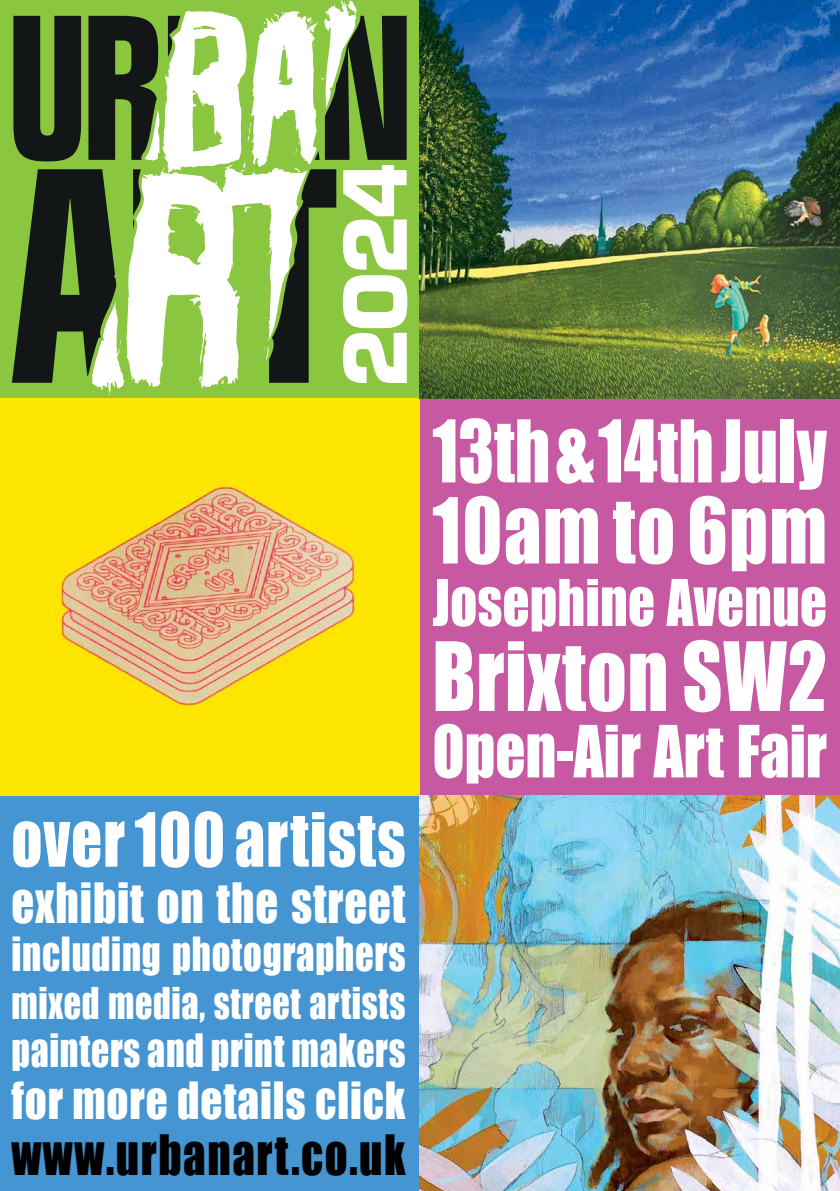
<style>
.page{position:relative;width:840px;height:1191px;background:#fff}
.page>*{position:absolute;margin:0;border:0;box-sizing:border-box;transform-origin:0 0}
.t1{font:88px "Impact";letter-spacing:.01em;color:#fff;scale:.89 1}
.t2{font:84px "Impact";letter-spacing:.02em;color:#fff;scale:.89 1}
.t3{font:79.8px "Impact";color:#fff;scale:.85 1}
.t4{font:69px "Impact";letter-spacing:.02em;color:#fff;scale:.88 1}
.t5{font:66.4px "Impact";color:#fff;scale:.89 1}
.t6{font:59.4px "Impact";letter-spacing:.005em;color:#fff;scale:.89 1}
.t7{font:51px "Impact";letter-spacing:.02em;color:#fff;scale:.88 1}
.t8{font:51px "Impact";letter-spacing:.035em;color:#000;scale:.88 1}
.t9{font:47px "Impact";letter-spacing:.02em;color:#fff;scale:.91 1}
.t10{font:43.2px "Impact";letter-spacing:.02em;color:#fff;scale:.85 1}
.t11{font:42.2px "Impact";letter-spacing:.02em;color:#fff;scale:.85 1}
.t12{font:40.2px "Impact";letter-spacing:.02em;color:#fff;scale:.85 1}
</style>
<div class="page">
<div style="left:0;top:0;width:427px;height:407px;background:#8ac63f"></div>
<svg style="left:92px;top:0;width:266px;height:395px"></svg>
<svg style="left:133px;top:169px;width:10px;height:60px"></svg>
<svg style="left:12px;top:169px;width:104px;height:214px"></svg>
<svg style="left:13px;top:16px;width:68px;height:145px"></svg>
<svg style="left:88px;top:16px;width:70px;height:144px"></svg>
<svg style="left:168px;top:16px;width:12px;height:41px"></svg>
<svg style="left:269px;top:16px;width:138px;height:367px"></svg>
<div style="left:0;top:790px;width:423px;height:401px;background:#4495d1"></div>
<div style="left:419px;top:398px;width:420px;height:397px;background:#c659a1"></div>
<img style="left:0;top:398px;width:419px;height:397px">
<img style="left:419px;top:0;width:420px;height:398px">
<img style="left:419px;top:795px;width:420px;height:396px">
<h3 class="t4" style="left:11px;top:786px;width:449px">over 100 artists</h3>
<p class="t7" style="left:11px;top:863px;width:449px">exhibit on the street</p>
<p class="t10" style="left:11px;top:920px;width:465px">including photographers</p>
<p class="t12" style="left:11px;top:971px;width:465px">mixed media, street artists</p>
<p class="t11" style="left:11px;top:1017px;width:465px">painters and print makers</p>
<p class="t9" style="left:11px;top:1064px;width:434px">for more details click</p>
<p class="t8" style="left:11px;top:1115px;width:449px">www.urbanart.co.uk</p>
<h3 class="t3" style="left:432px;top:389px;width:465px">13th&amp; 14th July</h3>
<h2 class="t2" style="left:432px;top:465px;width:444px">10am to 6pm</h2>
<h3 class="t6" style="left:432px;top:556px;width:444px">Josephine Avenue</h3>
<h1 class="t1" style="left:432px;top:608px;width:444px">Brixton SW2</h1>
<h3 class="t5" style="left:432px;top:700px;width:444px">Open-Air Art Fair</h3>
</div>
